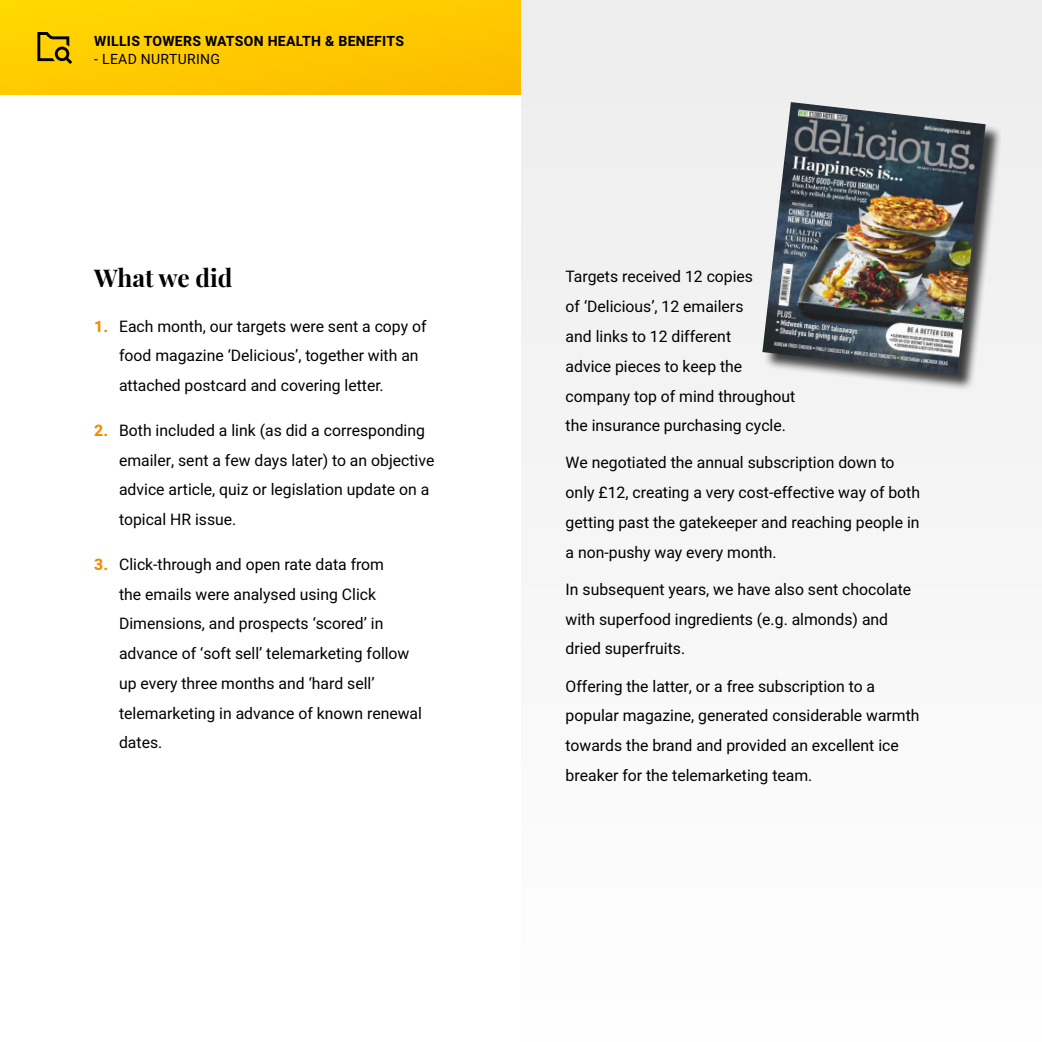
<style>
.page{position:relative;width:1042px;height:1042px;background:#fff}
.page>*{position:absolute;margin:0;border:0;box-sizing:border-box;transform-origin:0 0}
.t1{font:700 24.5px "Playfair Display";color:#000}
.t2{font:15.75px/29.8px "Heebo";color:#000}
.t3{font:700 14px "Heebo";letter-spacing:.02em;color:#000}
.t4{font:14px "Heebo";letter-spacing:.02em;color:#000}
.s1{font-weight:800;color:#f28c00}
</style>
<div class="page">
<div style="left:521px;top:0;width:521px;height:1042px;background:#f7f7f7"></div>
<div style="left:763px;top:103px;width:239px;height:288px;background:#000;opacity:.75"></div>
<img style="left:762px;top:102px;width:223px;height:272px">
<div style="left:0;top:0;width:521px;height:94px;background:#ffca00"></div>
<svg style="left:37px;top:32px;width:35px;height:32px"></svg>
<p class="t3" style="left:94px;top:32px;width:311px">WILLIS TOWERS WATSON HEALTH &amp; BENEFITS</p>
<p class="t4" style="left:94px;top:49px;width:127px">- LEAD NURTURING</p>
<h1 class="t1" style="left:94px;top:258px;width:140px">What we did</h1>
<p class="t2" style="left:119px;top:311px;width:309px;text-indent:-25px"><span class="s1">1.</span> Each month, our targets were sent a copy of food magazine ‘Delicious’, together with an attached postcard and covering letter.</p>
<p class="t2" style="left:119px;top:415px;width:317px;text-indent:-25px"><span class="s1">2.</span> Both included a link (as did a corresponding emailer, sent a few days later) to an objective advice article, quiz or legislation update on a topical HR issue.</p>
<p class="t2" style="left:119px;top:549px;width:304px;text-indent:-25px"><span class="s1">3.</span> Click-through and open rate data from<br>the emails were analysed using Click Dimensions, and prospects ‘scored’ in advance of ‘soft sell’ telemarketing follow up every three months and ‘hard sell’ telemarketing in advance of known renewal dates.</p>
<p class="t2" style="left:566px;top:262px;width:231px">Targets received 12 copies<br>of ‘Delicious’, 12 emailers<br>and links to 12 different<br>advice pieces to keep the company top of mind throughout the insurance purchasing cycle.</p>
<p class="t2" style="left:566px;top:448px;width:356px">We negotiated the annual subscription down to only £12, creating a very cost-effective way of both getting past the gatekeeper and reaching people in a non-pushy way every month.</p>
<p class="t2" style="left:566px;top:574px;width:347px">In subsequent years, we have also sent chocolate with superfood ingredients (e.g. almonds) and dried superfruits.</p>
<p class="t2" style="left:566px;top:671px;width:355px">Offering the latter, or a free subscription to a popular magazine, generated considerable warmth towards the brand and provided an excellent ice breaker for the telemarketing team.</p>
</div>
